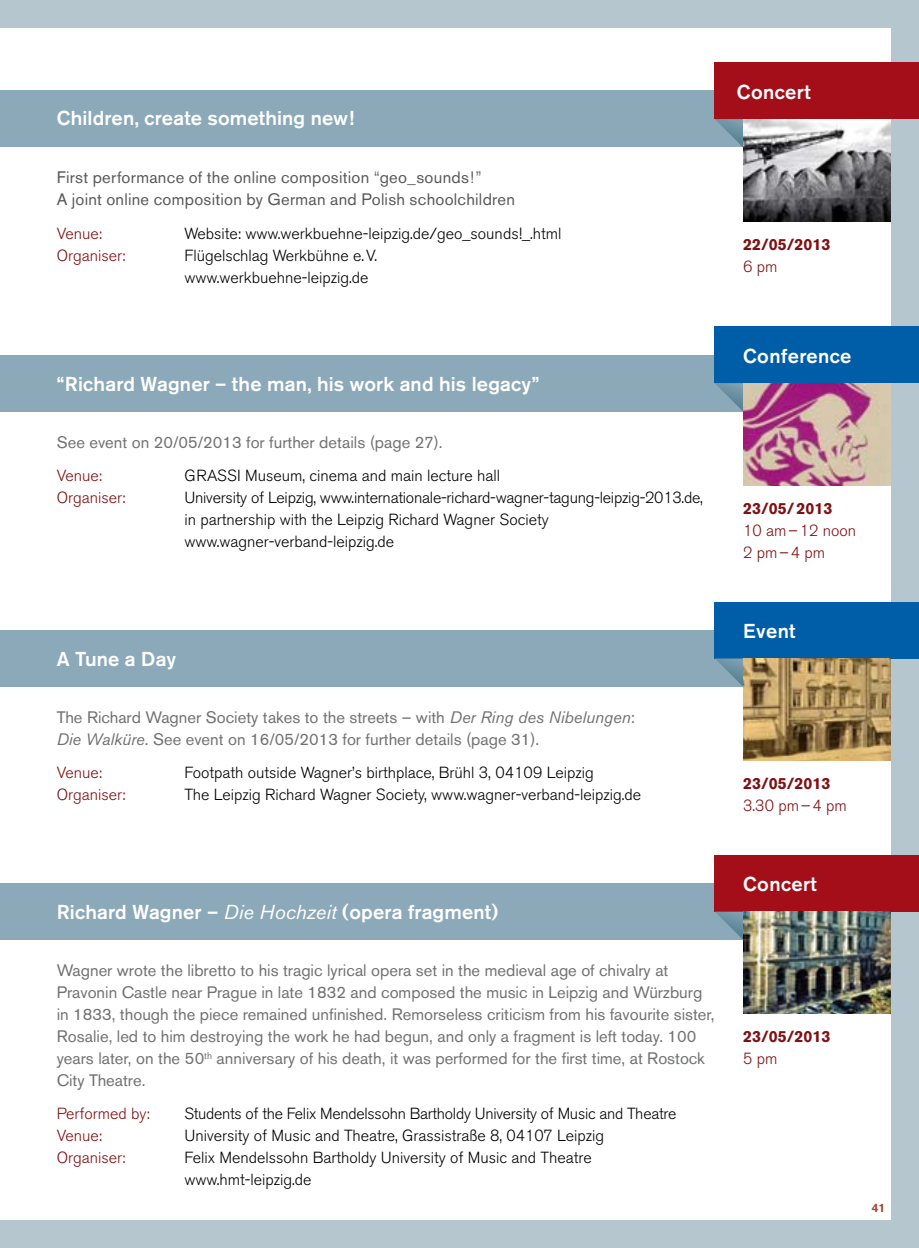
<style>
.page{position:relative;width:919px;height:1248px;background:#fff}
.page>*{position:absolute;margin:0;border:0;box-sizing:border-box;transform-origin:0 0}
.t1{font:500 20px "Akzidenz Grotesk BE";letter-spacing:.01em;color:#fff}
.t2{font:16.4px/22px "Akzidenz Grotesk BE";color:#707173}
.t3{font:16.4px/22px "Akzidenz Grotesk BE";letter-spacing:.015em;color:#58585a}
.t4{font:300 16px/22px "Akzidenz Grotesk BE";color:#000}
.t5{font:300 16px/22px "Akzidenz Grotesk BE";color:#7e1114}
.t6{font:700 16px "Akzidenz Grotesk BE";color:#7e1114}
.t7{font:700 12px "Akzidenz Grotesk BE";color:#a14d38}
.s1{color:#707173}
.s2{font-style:italic}
.s3{font-weight:400;font-style:italic}
</style>
<div class="page">
<div style="left:0;top:0;width:918px;height:1247px;background:#b6c6ce"></div>
<div style="left:0;top:28px;width:890px;height:1191px;background:#fff"></div>
<div style="left:0;top:91px;width:743px;height:56px;background:#8ba9b8"></div>
<div style="left:714px;top:62px;width:204px;height:57px;background:#a40e19"></div>
<svg style="left:715px;top:119px;width:28px;height:28px"></svg>
<div style="left:0;top:883px;width:743px;height:56px;background:#8ba9b8"></div>
<div style="left:714px;top:854px;width:204px;height:57px;background:#a40e19"></div>
<svg style="left:714px;top:911px;width:29px;height:28px"></svg>
<div style="left:0;top:630px;width:743px;height:56px;background:#8ba9b8"></div>
<div style="left:714px;top:601px;width:204px;height:57px;background:#005ea8"></div>
<svg style="left:714px;top:658px;width:29px;height:28px"></svg>
<div style="left:0;top:355px;width:743px;height:56px;background:#8ba9b8"></div>
<div style="left:714px;top:326px;width:204px;height:57px;background:#005ea8"></div>
<svg style="left:715px;top:383px;width:28px;height:28px"></svg>
<img style="left:743px;top:119px;width:147px;height:102px">
<img style="left:743px;top:658px;width:147px;height:102px">
<img style="left:743px;top:383px;width:147px;height:102px">
<img style="left:743px;top:911px;width:147px;height:102px">
<p class="t1" style="left:57px;top:111px;width:299px">Children, create something new!</p>
<p class="t3" style="left:57px;top:168px;width:460px">First performance of the online composition <span class="s1">“</span>geo_sounds!<span class="s1">”<br></span>A joint online composition by German and Polish schoolchildren</p>
<p class="t5" style="left:57px;top:224px;width:47px">Venue:</p>
<p class="t4" style="left:184px;top:224px;width:378px">Website: www.werkbuehne-leipzig.de/geo_sounds!_.html</p>
<p class="t5" style="left:57px;top:246px;width:70px">Organiser:</p>
<p class="t4" style="left:184px;top:246px;width:194px">Flügelschlag Werkbühne e. V. www.werkbuehne-leipzig.de</p>
<p class="t1" style="left:57px;top:377px;width:484px">“Richard Wagner – the man, his work and his legacy”</p>
<p class="t2" style="left:57px;top:432px;width:387px">See event on 20/05/2013 for further details (page 27).</p>
<p class="t5" style="left:57px;top:466px;width:47px">Venue:</p>
<p class="t4" style="left:184px;top:466px;width:317px">GRASSI Museum, cinema and main lecture hall</p>
<p class="t5" style="left:57px;top:488px;width:70px">Organiser:</p>
<p class="t4" style="left:184px;top:488px;width:520px">University of Leipzig, www.internationale-richard-wagner-tagung-leipzig-2013.de, in partnership with the Leipzig Richard Wagner Society www.wagner-verband-leipzig.de</p>
<p class="t1" style="left:737px;top:85px;width:75px">Concert</p>
<p class="t6" style="left:743px;top:238px;width:89px">22/05/2013</p>
<p class="t5" style="left:743px;top:257px;width:36px">6 pm</p>
<p class="t1" style="left:743px;top:349px;width:110px">Conference</p>
<p class="t6" style="left:743px;top:502px;width:91px">23/05/ 2013</p>
<p class="t5" style="left:743px;top:521px;width:114px">10 am – 12 noon<br>2 pm – 4 pm</p>
<p class="t1" style="left:57px;top:652px;width:121px">A Tune a Day</p>
<p class="t2" style="left:57px;top:707px;width:580px">The Richard Wagner Society takes to the streets – with <span class="s2">Der Ring des Nibelungen</span>:<br><span class="s2">Die Walküre</span>. See event on 16/05/2013 for further details (page 31).</p>
<p class="t5" style="left:57px;top:763px;width:47px">Venue:</p>
<p class="t4" style="left:184px;top:763px;width:411px">Footpath outside Wagner’s birthplace, Brühl 3, 04109 Leipzig</p>
<p class="t5" style="left:57px;top:785px;width:70px">Organiser:</p>
<p class="t4" style="left:184px;top:785px;width:458px">The Leipzig Richard Wagner Society, www.wagner-verband-leipzig.de</p>
<p class="t1" style="left:57px;top:905px;width:443px">Richard Wagner – <span class="s3">Die Hochzeit</span> (opera fragment)</p>
<p class="t2" style="left:57px;top:960px;width:659px">Wagner wrote the libretto to his tragic lyrical opera set in the medieval age of chivalry at Pravonin Castle near Prague in late 1832 and composed the music in Leipzig and Würzburg in 1833, though the piece remained unfinished. Remorseless criticism from his favourite sister, Rosalie, led to him destroying the work he had begun, and only a fragment is left today. 100 years later, on the 50<sup>th</sup> anniversary of his death, it was performed for the first time, at Rostock City Theatre.</p>
<p class="t5" style="left:57px;top:1104px;width:95px">Performed by:</p>
<p class="t4" style="left:184px;top:1104px;width:493px">Students of the Felix Mendelssohn Bartholdy University of Music and Theatre</p>
<p class="t5" style="left:57px;top:1126px;width:47px">Venue:</p>
<p class="t4" style="left:184px;top:1126px;width:421px">University of Music and Theatre, Grassistraße 8, 04107 Leipzig</p>
<p class="t5" style="left:57px;top:1148px;width:70px">Organiser:</p>
<p class="t4" style="left:184px;top:1148px;width:409px">Felix Mendelssohn Bartholdy University of Music and Theatre www.hmt-leipzig.de</p>
<p class="t1" style="left:743px;top:624px;width:54px">Event</p>
<p class="t6" style="left:743px;top:777px;width:89px">23/05/2013</p>
<p class="t5" style="left:743px;top:796px;width:105px">3.30 pm – 4 pm</p>
<p class="t1" style="left:743px;top:877px;width:75px">Concert</p>
<p class="t6" style="left:743px;top:1030px;width:89px">23/05/2013</p>
<p class="t5" style="left:743px;top:1049px;width:36px">5 pm</p>
<p class="t7" style="left:871px;top:1203px;width:15px">41</p>
</div>
